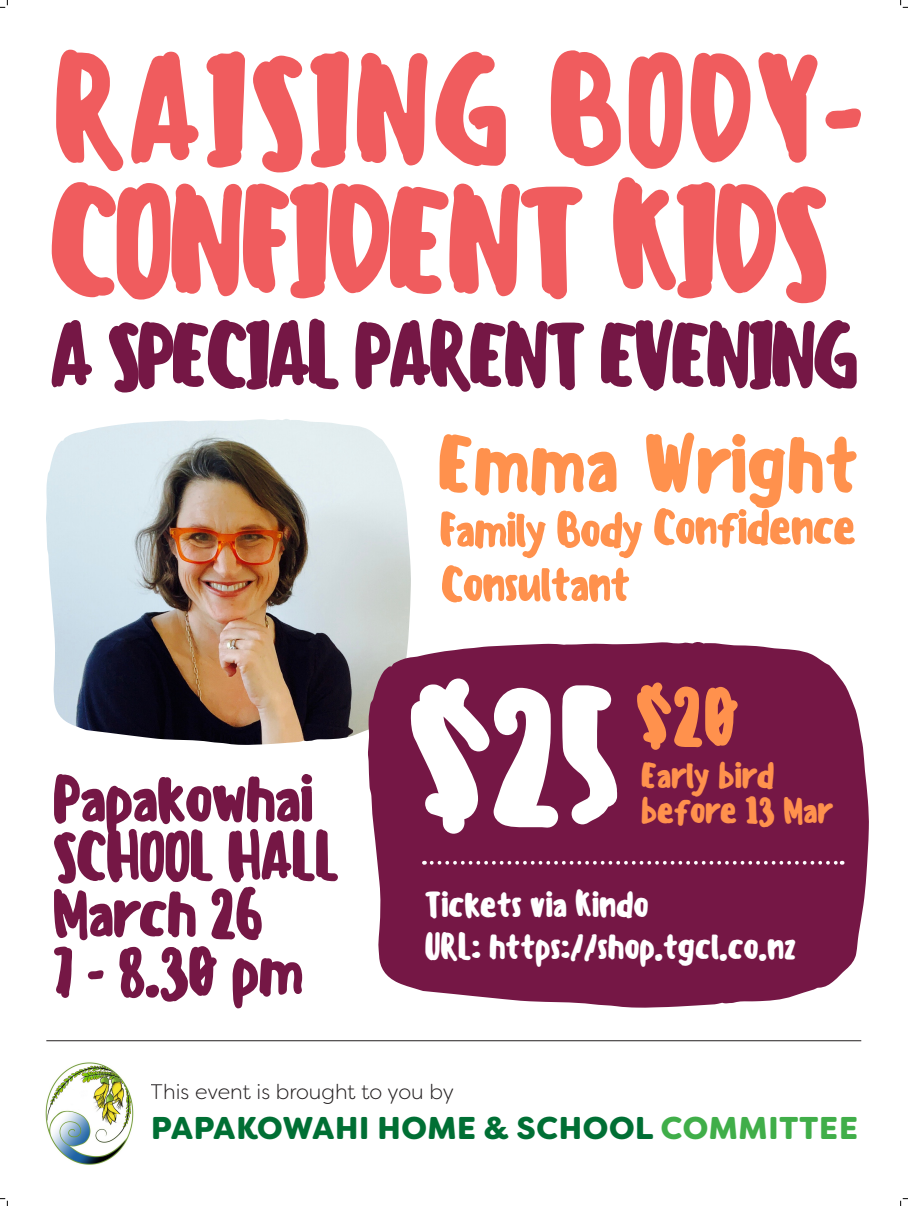
<style>
.page{position:relative;width:908px;height:1206px;background:#fff}
.page>*{position:absolute;margin:0;border:0;box-sizing:border-box;transform-origin:0 0}
.t1{font:500 76.16px "Sensei";color:#ff914d}
.t2{font:500 35.21px/35.2px "Sensei";letter-spacing:-.06em;color:#ff914d}
.t3{font:500 34.89px/41.9px "Sensei";letter-spacing:-.06em;color:#fff}
.t4{font:900 31.5px "Filson Soft";letter-spacing:.02em;color:#006f34}
.t5{font:300 21px "Filson Soft";color:#231f20}
.s1{color:#40ae49}
</style>
<div class="page">
<svg style="left:439px;top:432px;width:417px;height:126px"></svg>
<svg style="left:442px;top:565px;width:187px;height:37px"></svg>
<svg style="left:54px;top:774px;width:284px;height:166px"></svg>
<svg style="left:54px;top:946px;width:18px;height:51px"></svg>
<svg style="left:88px;top:970px;width:15px;height:9px"></svg>
<svg style="left:119px;top:946px;width:98px;height:55px"></svg>
<svg style="left:233px;top:958px;width:69px;height:50px"></svg>
<svg style="left:56px;top:50px;width:67px;height:121px"></svg>
<svg style="left:131px;top:52px;width:67px;height:112px"></svg>
<svg style="left:206px;top:51px;width:39px;height:117px"></svg>
<svg style="left:253px;top:56px;width:49px;height:116px"></svg>
<svg style="left:310px;top:51px;width:39px;height:117px"></svg>
<svg style="left:357px;top:53px;width:70px;height:112px"></svg>
<svg style="left:435px;top:52px;width:71px;height:114px"></svg>
<svg style="left:551px;top:50px;width:70px;height:116px"></svg>
<svg style="left:628px;top:52px;width:54px;height:117px"></svg>
<svg style="left:690px;top:53px;width:60px;height:109px"></svg>
<svg style="left:758px;top:52px;width:59px;height:111px"></svg>
<svg style="left:825px;top:108px;width:36px;height:21px"></svg>
<svg style="left:52px;top:320px;width:40px;height:67px"></svg>
<svg style="left:109px;top:318px;width:229px;height:74px"></svg>
<svg style="left:355px;top:319px;width:229px;height:72px"></svg>
<svg style="left:601px;top:319px;width:255px;height:72px"></svg>
<svg style="left:52px;top:182px;width:530px;height:117px"></svg>
<svg style="left:613px;top:177px;width:213px;height:126px"></svg>
<img style="left:46px;top:419px;width:365px;height:326px">
<svg style="left:368px;top:641px;width:501px;height:366px;fill:#751745"></svg>
<svg style="left:411px;top:678px;width:206px;height:155px"></svg>
<svg style="left:432px;top:860px;width:410px;height:4px"></svg>
<hr style="left:46px;top:1040px;width:815px;height:1px;background:#231f20">
<img style="left:45px;top:1062px;width:89px;height:103px">
<svg style="left:0;top:0;width:8px;height:8px"></svg>
<svg style="left:0;top:1198px;width:8px;height:7px"></svg>
<svg style="left:900px;top:0;width:8px;height:8px"></svg>
<svg style="left:900px;top:1198px;width:8px;height:7px"></svg>
<h1 class="t1" style="left:633px;top:665px;width:110px">$20</h1>
<p class="t2" style="left:640px;top:757px;width:195px">Early bird before 13 Mar</p>
<p class="t3" style="left:424px;top:883px;width:374px">Tickets via Kindo<br>URL: https://shop.tgcl.co.nz</p>
<p class="t5" style="left:151px;top:1078px;width:305px">This event is brought to you by</p>
<p class="t4" style="left:151px;top:1107px;width:708px">PAPAKOWAHI HOME &amp; SCHOOL <span class="s1">COMMITTEE</span></p>
</div>
